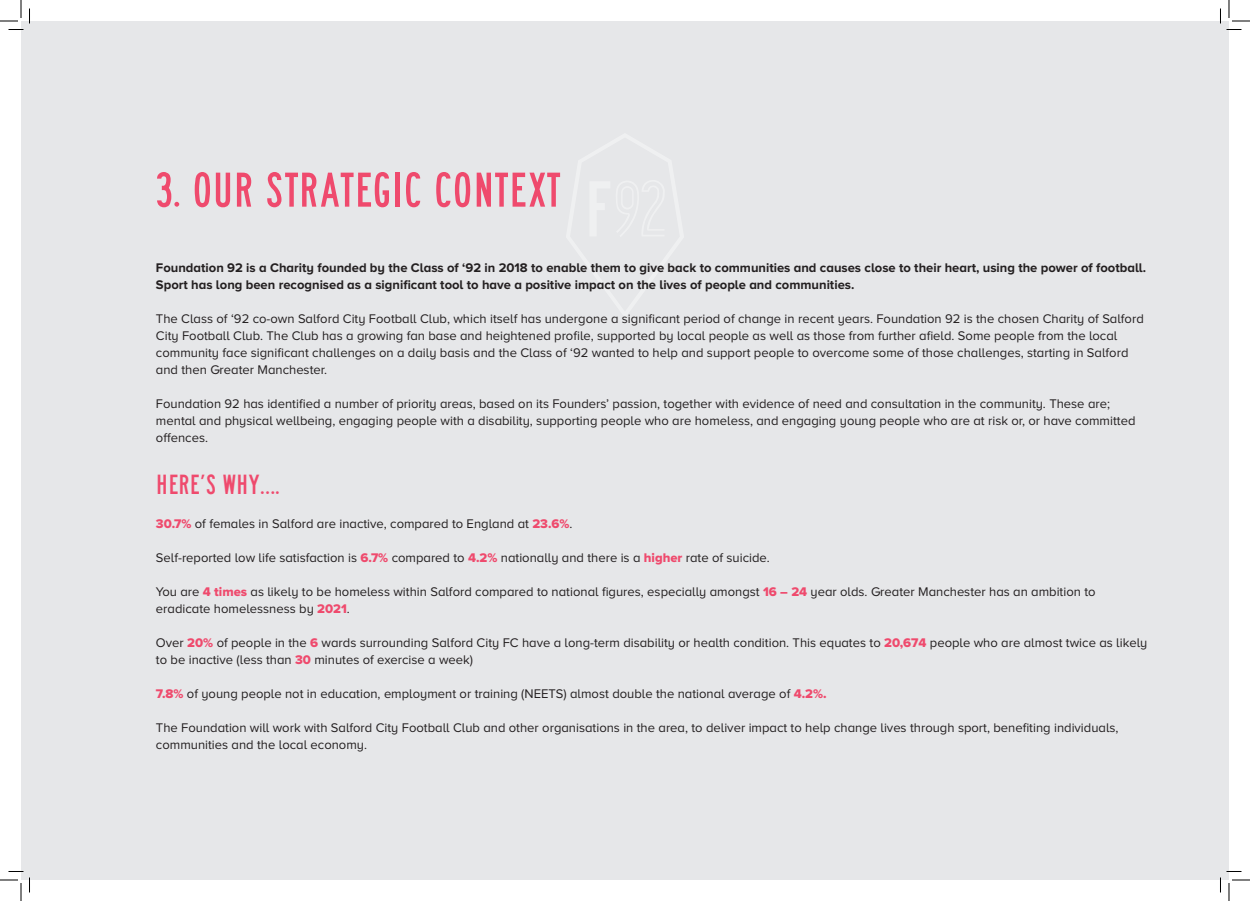
<style>
.page{position:relative;width:1250px;height:901px;background:#fff}
.page>*{position:absolute;margin:0;border:0;box-sizing:border-box;transform-origin:0 0}
.t1{font:51px "Saa Series BDOT";color:#ef4a6d}
.t2{font:29px "Saa Series BDOT";color:#ef4a6d}
.t3{font:13px/17px "Proxima Nova A";color:#231f20}
.t4{font:700 13px/17px "Proxima Nova A";color:#231f20}
.s1{font-family:"Proxima Nova A Extrabld";color:#ef4a6d}
</style>
<div class="page">
<div style="left:21px;top:21px;width:1208px;height:859px;background:#e6e7e9"></div>
<svg style="left:0;top:0;width:30px;height:30px"></svg>
<svg style="left:0;top:871px;width:30px;height:30px"></svg>
<svg style="left:1220px;top:0;width:30px;height:30px"></svg>
<svg style="left:1220px;top:871px;width:30px;height:30px"></svg>
<p class="t1" style="left:156px;top:162px;width:406px">3. OUR STRATEGIC CONTEXT</p>
<p class="t4" style="left:156px;top:259px;width:991px">Foundation 92 is a Charity founded by the Class of ‘92 in 2018 to enable them to give back to communities and causes close to their heart, using the power of football.<br>Sport has long been recognised as a significant tool to have a positive impact on the lives of people and communities.</p>
<p class="t3" style="left:156px;top:310px;width:989px">The Class of ‘92 co-own Salford City Football Club, which itself has undergone a significant period of change in recent years. Foundation 92 is the chosen Charity of Salford<br>City Football Club. The Club has a growing fan base and heightened profile, supported by local people as well as those from further afield. Some people from the local</p>
<p class="t3" style="left:156px;top:344px;width:974px">community face significant challenges on a daily basis and the Class of ‘92 wanted to help and support people to overcome some of those challenges, starting in Salford and then Greater Manchester.</p>
<p class="t3" style="left:156px;top:395px;width:981px">Foundation 92 has identified a number of priority areas, based on its Founders’ passion, together with evidence of need and consultation in the community. These are; mental and physical wellbeing, engaging people with a disability, supporting people who are homeless, and engaging young people who are at risk or, or have committed offences.</p>
<p class="t2" style="left:156px;top:469px;width:125px">HERE’S WHY….</p>
<p class="t3" style="left:156px;top:515px;width:418px"><span class="s1">30.7%</span> of females in Salford are inactive, compared to England at <span class="s1">23.6%</span>.</p>
<p class="t3" style="left:156px;top:549px;width:615px">Self-reported low life satisfaction is <span class="s1">6.7%</span> compared to <span class="s1">4.2%</span> nationally and there is a <span class="s1">higher</span> rate of suicide.</p>
<p class="t3" style="left:156px;top:583px;width:941px">You are <span class="s1">4 times</span> as likely to be homeless within Salford compared to national figures, especially amongst <span class="s1">16 – 24</span> year olds. Greater Manchester has an ambition to eradicate homelessness by <span class="s1">2021</span>.</p>
<p class="t3" style="left:156px;top:634px;width:993px">Over <span class="s1">20%</span> of people in the <span class="s1">6</span> wards surrounding Salford City FC have a long-term disability or health condition. This equates to <span class="s1">20,674</span> people who are almost twice as likely to be inactive (less than <span class="s1">30</span> minutes of exercise a week)</p>
<p class="t3" style="left:156px;top:685px;width:672px"><span class="s1">7.8%</span> of young people not in education, employment or training (NEETS) almost double the national average of <span class="s1">4.2%.</span></p>
<p class="t3" style="left:156px;top:719px;width:964px">The Foundation will work with Salford City Football Club and other organisations in the area, to deliver impact to help change lives through sport, benefiting individuals,</p>
<p class="t3" style="left:156px;top:736px;width:213px">communities and the local economy.</p>
</div>
